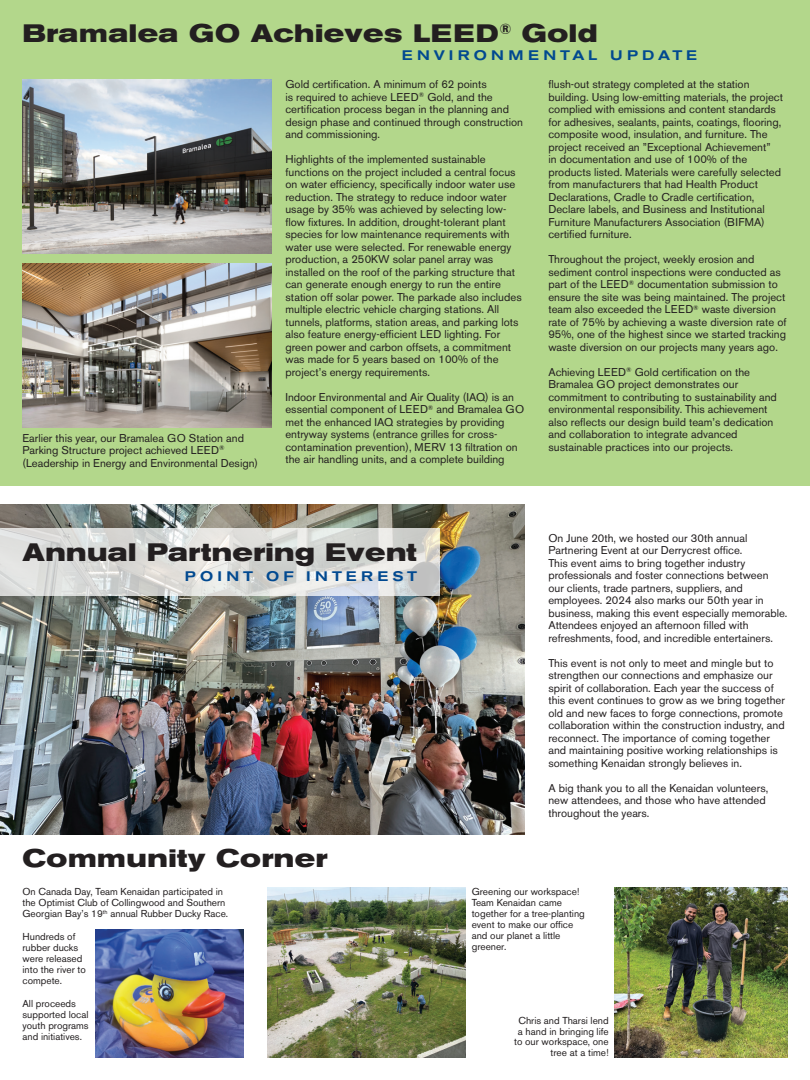
<style>
.page{position:relative;width:810px;height:1080px;background:#fff}
.page>*{position:absolute;margin:0;border:0;box-sizing:border-box;transform-origin:0 0}
.t1{font:700 expanded 25px "Akzidenz Grotesk BE";letter-spacing:.025em;color:#231f20}
.t2{font:500 expanded 13.75px "Akzidenz Grotesk BE";letter-spacing:.3em;color:#014990}
.t3{font:11.25px/12.5px "Akzidenz Grotesk BE";color:#231f20}
.t4{font:10px/11px "Akzidenz Grotesk BE";color:#231f20}
</style>
<div class="page">
<img style="left:0;top:505px;width:525px;height:329px">
<div style="left:0;top:0;width:810px;height:486px;background:#b3d78b"></div>
<img style="left:22px;top:79px;width:249px;height:174px">
<img style="left:22px;top:263px;width:249px;height:164px">
<img style="left:95px;top:930px;width:149px;height:127px">
<img style="left:267px;top:888px;width:198px;height:170px">
<img style="left:615px;top:888px;width:173px;height:170px">
<svg style="left:0;top:528px;width:440px;height:68px;background:#dbdcda"></svg>
<p class="t1" style="left:22px;top:18px;width:577px">Bramalea GO Achieves LEED<sup>®</sup> Gold</p>
<p class="t2" style="left:402px;top:47px;width:297px">ENVIRONMENTAL UPDATE</p>
<p class="t3" style="left:22px;top:431px;width:237px">Earlier this year, our Bramalea GO Station and<br>Parking Structure project achieved LEED<sup>® </sup>(Leadership in Energy and Environmental Design)</p>
<p class="t3" style="left:285px;top:78px;width:239px">Gold certification. A minimum of 62 points<br>is required to achieve LEED<sup>®</sup> Gold, and the certification process began in the planning and design phase and continued through construction and commissioning.</p>
<p class="t3" style="left:285px;top:153px;width:238px">Highlights of the implemented sustainable functions on the project included a central focus on water efficiency, specifically indoor water use reduction. The strategy to reduce indoor water usage by 35% was achieved by selecting low&shy;flow fixtures. In addition, drought-tolerant plant species for low maintenance requirements with water use were selected. For renewable energy production, a 250KW solar panel array was installed on the roof of the parking structure that can generate enough energy to run the entire station off solar power. The parkade also includes multiple electric vehicle charging stations. All tunnels, platforms, station areas, and parking lots also feature energy-efficient LED lighting. For green power and carbon offsets, a commitment was made for 5 years based on 100% of the project’s energy requirements.</p>
<p class="t3" style="left:285px;top:391px;width:240px">Indoor Environmental and Air Quality (IAQ) is an essential component of LEED<sup>®</sup> and Bramalea GO met the enhanced IAQ strategies by providing entryway systems (entrance grilles for cross&shy;contamination prevention), MERV 13 filtration on the air handling units, and a complete building</p>
<p class="t3" style="left:548px;top:78px;width:236px">flush-out strategy completed at the station building. Using low-emitting materials, the project complied with emissions and content standards for adhesives, sealants, paints, coatings, flooring, composite wood, insulation, and furniture. The project received an ”Exceptional Achievement”<br>in documentation and use of 100% of the products listed. Materials were carefully selected from manufacturers that had Health Product Declarations, Cradle to Cradle certification, Declare labels, and Business and Institutional Furniture Manufacturers Association (BIFMA) certified furniture.</p>
<p class="t3" style="left:548px;top:253px;width:240px">Throughout the project, weekly erosion and sediment control inspections were conducted as part of the LEED<sup>®</sup> documentation submission to ensure the site was being maintained. The project team also exceeded the LEED<sup>®</sup> waste diversion rate of 75% by achieving a waste diversion rate of 95%, one of the highest since we started tracking waste diversion on our projects many years ago.</p>
<p class="t3" style="left:548px;top:366px;width:230px">Achieving LEED<sup>®</sup> Gold certification on the Bramalea GO project demonstrates our commitment to contributing to sustainability and environmental responsibility. This achievement also reflects our design build team’s dedication and collaboration to integrate advanced sustainable practices into our projects.</p>
<p class="t1" style="left:22px;top:537px;width:396px">Annual Partnering Event</p>
<p class="t2" style="left:185px;top:569px;width:234px">POINT OF INTEREST</p>
<p class="t1" style="left:22px;top:844px;width:306px">Community Corner</p>
<p class="t3" style="left:548px;top:532px;width:241px">On June 20th, we hosted our 30th annual Partnering Event at our Derrycrest office.<br>This event aims to bring together industry professionals and foster connections between<br>our clients, trade partners, suppliers, and employees. 2024 also marks our 50th year in business, making this event especially memorable.<br>Attendees enjoyed an afternoon filled with refreshments, food, and incredible entertainers.</p>
<p class="t3" style="left:548px;top:657px;width:238px">This event is not only to meet and mingle but to strengthen our connections and emphasize our spirit of collaboration. Each year the success of this event continues to grow as we bring together old and new faces to forge connections, promote collaboration within the construction industry, and reconnect. The importance of coming together and maintaining positive working relationships is something Kenaidan strongly believes in.</p>
<p class="t3" style="left:548px;top:782px;width:221px">A big thank you to all the Kenaidan volunteers, new attendees, and those who have attended throughout the years.</p>
<p class="t4" style="left:22px;top:886px;width:207px">On Canada Day, Team Kenaidan participated in the Optimist Club of Collingwood and Southern<br>Georgian Bay’s 19<sup>th</sup> annual Rubber Ducky Race.</p>
<p class="t4" style="left:22px;top:931px;width:65px">Hundreds of rubber ducks were released into the river to compete.</p>
<p class="t4" style="left:22px;top:998px;width:68px">All proceeds supported local youth programs and initiatives.</p>
<p class="t4" style="left:472px;top:886px;width:115px">Greening our workspace!<br>Team Kenaidan came together for a tree-planting event to make our office and our planet a little greener.</p>
<p class="t4" style="left:514px;top:1015px;width:96px;text-align:right">Chris and Tharsi lend a hand in bringing life to our workspace, one tree at a time!</p>
</div>
